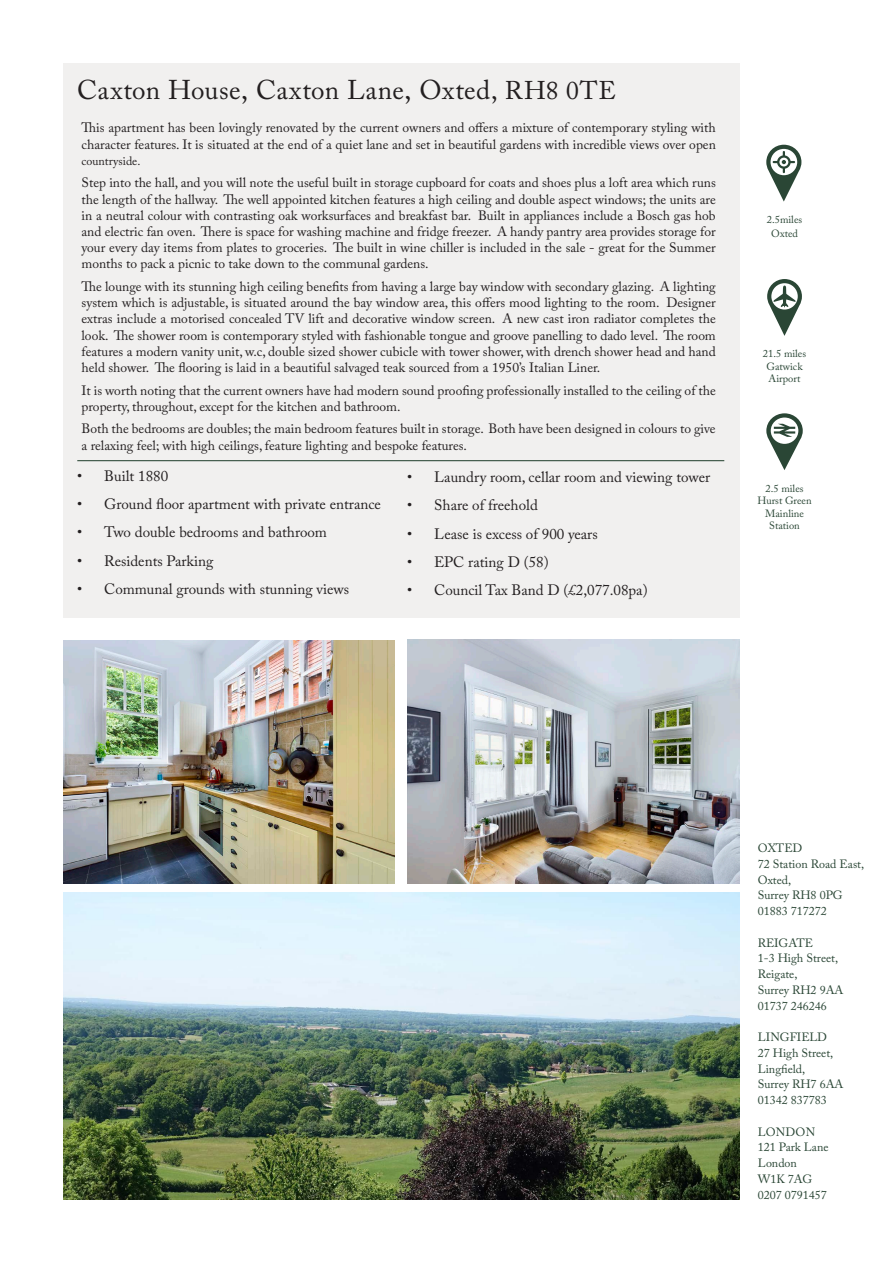
<style>
.page{position:relative;width:893px;height:1263px;background:#fff}
.page>*{position:absolute;margin:0;border:0;box-sizing:border-box;transform-origin:0 0}
.t1{font:27px "Adobe Caslon Pro";letter-spacing:.02em;color:#231f20}
.t2{font:15px "Adobe Caslon Pro";color:#231f20}
.t3{font:13.5px/16.2px "Adobe Caslon Pro";color:#231f20}
.t4{font:12px/15.8px "Adobe Caslon Pro";color:#2a4635}
.t5{font:12px "Adobe Caslon Pro";color:#231f20}
.t6{font:10.5px/12.6px "Adobe Caslon Pro";color:#2a4635;text-align:center}
.s1{font-size:25.5px}
</style>
<div class="page">
<div style="left:64px;top:64px;width:676px;height:554px;background:#f1f0ef"></div>
<hr style="left:77px;top:460px;width:647px;height:1px;background:#2a4635">
<img style="left:64px;top:893px;width:676px;height:306px">
<img style="left:64px;top:640px;width:330px;height:244px">
<img style="left:407px;top:640px;width:333px;height:244px">
<svg style="left:766px;top:413px;width:37px;height:57px"></svg>
<svg style="left:767px;top:279px;width:35px;height:57px"></svg>
<svg style="left:766px;top:145px;width:35px;height:57px"></svg>
<p class="t1" style="left:77px;top:74px;width:540px">Caxton House, Caxton Lane, Oxted<span class="s1">, RH8 0TE</span></p>
<p class="t3" style="left:82px;top:120px;width:636px">This apartment has been lovingly renovated by the current owners and offers a mixture of contemporary styling with character features. It is situated at the end of a quiet lane and set in beautiful gardens with incredible views over open</p>
<p class="t5" style="left:82px;top:154px;width:60px">countryside.</p>
<p class="t3" style="left:82px;top:175px;width:636px;text-align:justify">Step into the hall, and you will note the useful built in storage cupboard for coats and shoes plus a loft area which runs the length of the hallway. The well appointed kitchen features a high ceiling and double aspect windows; the units are in a neutral colour with contrasting oak worksurfaces and breakfast bar. Built in appliances include a Bosch gas hob and electric fan oven. There is space for washing machine and fridge freezer. A handy pantry area provides storage for your every day items from plates to groceries. The built in wine chiller is included in the sale - great for the Summer months to pack a picnic to take down to the communal gardens.</p>
<p class="t3" style="left:82px;top:278px;width:636px;text-align:justify">The lounge with its stunning high ceiling benefits from having a large bay window with secondary glazing. A lighting system which is adjustable, is situated around the bay window area, this offers mood lighting to the room. Designer extras include a motorised concealed TV lift and decorative window screen. A new cast iron radiator completes the look. The shower room is contemporary styled with fashionable tongue and groove panelling to dado level. The room features a modern vanity unit, w.c, double sized shower cubicle with tower shower, with drench shower head and hand held shower. The flooring is laid in a beautiful salvaged teak sourced from a 1950’s Italian Liner.</p>
<p class="t3" style="left:82px;top:382px;width:636px">It is worth noting that the current owners have had modern sound proofing professionally installed to the ceiling of the property, throughout, except for the kitchen and bathroom.</p>
<p class="t3" style="left:82px;top:421px;width:636px">Both the bedrooms are doubles; the main bedroom features built in storage. Both have been designed in colours to give a relaxing feel; with high ceilings, feature lighting and bespoke features.</p>
<p class="t2" style="left:77px;top:467px;width:92px">• Built 1880</p>
<p class="t2" style="left:77px;top:495px;width:305px">• Ground floor apartment with private entrance</p>
<p class="t2" style="left:77px;top:523px;width:251px">• Two double bedrooms and bathroom</p>
<p class="t2" style="left:77px;top:552px;width:138px">• Residents Parking</p>
<p class="t2" style="left:77px;top:580px;width:273px">• Communal grounds with stunning views</p>
<p class="t2" style="left:407px;top:468px;width:305px">• Laundry room, cellar room and viewing tower</p>
<p class="t2" style="left:407px;top:496px;width:132px">• Share of freehold</p>
<p class="t2" style="left:407px;top:525px;width:192px">• Lease is excess of 900 years</p>
<p class="t2" style="left:407px;top:553px;width:143px">• EPC rating D (58)</p>
<p class="t2" style="left:407px;top:581px;width:242px">• Council Tax Band D (£2,077.08pa)</p>
<p class="t6" style="left:767px;top:213px;width:37px">2.5miles</p>
<p class="t6" style="left:771px;top:227px;width:28px">Oxted</p>
<p class="t6" style="left:763px;top:347px;width:45px">21.5 miles</p>
<p class="t6" style="left:766px;top:360px;width:38px;text-align:left">Gatwick<br>Airport</p>
<p class="t6" style="left:765px;top:482px;width:39px">2.5 miles</p>
<p class="t6" style="left:757px;top:494px;width:56px">Hurst Green<br>Mainline<br>Station</p>
<p class="t4" style="left:758px;top:840px;width:46px">OXTED</p>
<p class="t4" style="left:758px;top:856px;width:108px">72 Station Road East,<br>Oxted,</p>
<p class="t4" style="left:758px;top:887px;width:86px">Surrey RH8 0PG</p>
<p class="t4" style="left:758px;top:903px;width:71px">01883 717272</p>
<p class="t4" style="left:758px;top:935px;width:57px">REIGATE</p>
<p class="t4" style="left:758px;top:950px;width:82px">1-3 High Street,</p>
<p class="t4" style="left:758px;top:966px;width:41px">Reigate,</p>
<p class="t4" style="left:758px;top:982px;width:87px">Surrey RH2 9AA</p>
<p class="t4" style="left:758px;top:998px;width:71px">01737 246246</p>
<p class="t4" style="left:758px;top:1029px;width:70px">LINGFIELD</p>
<p class="t4" style="left:758px;top:1045px;width:77px">27 High Street,</p>
<p class="t4" style="left:758px;top:1061px;width:49px">Lingfield,</p>
<p class="t4" style="left:758px;top:1076px;width:87px">Surrey RH7 6AA</p>
<p class="t4" style="left:758px;top:1092px;width:71px">01342 837783</p>
<p class="t4" style="left:758px;top:1124px;width:59px">LONDON</p>
<p class="t4" style="left:758px;top:1139px;width:72px">121 Park Lane</p>
<p class="t4" style="left:758px;top:1155px;width:41px">London</p>
<p class="t4" style="left:758px;top:1171px;width:56px">W1K 7AG</p>
<p class="t4" style="left:758px;top:1187px;width:71px">0207 0791457</p>
</div>
